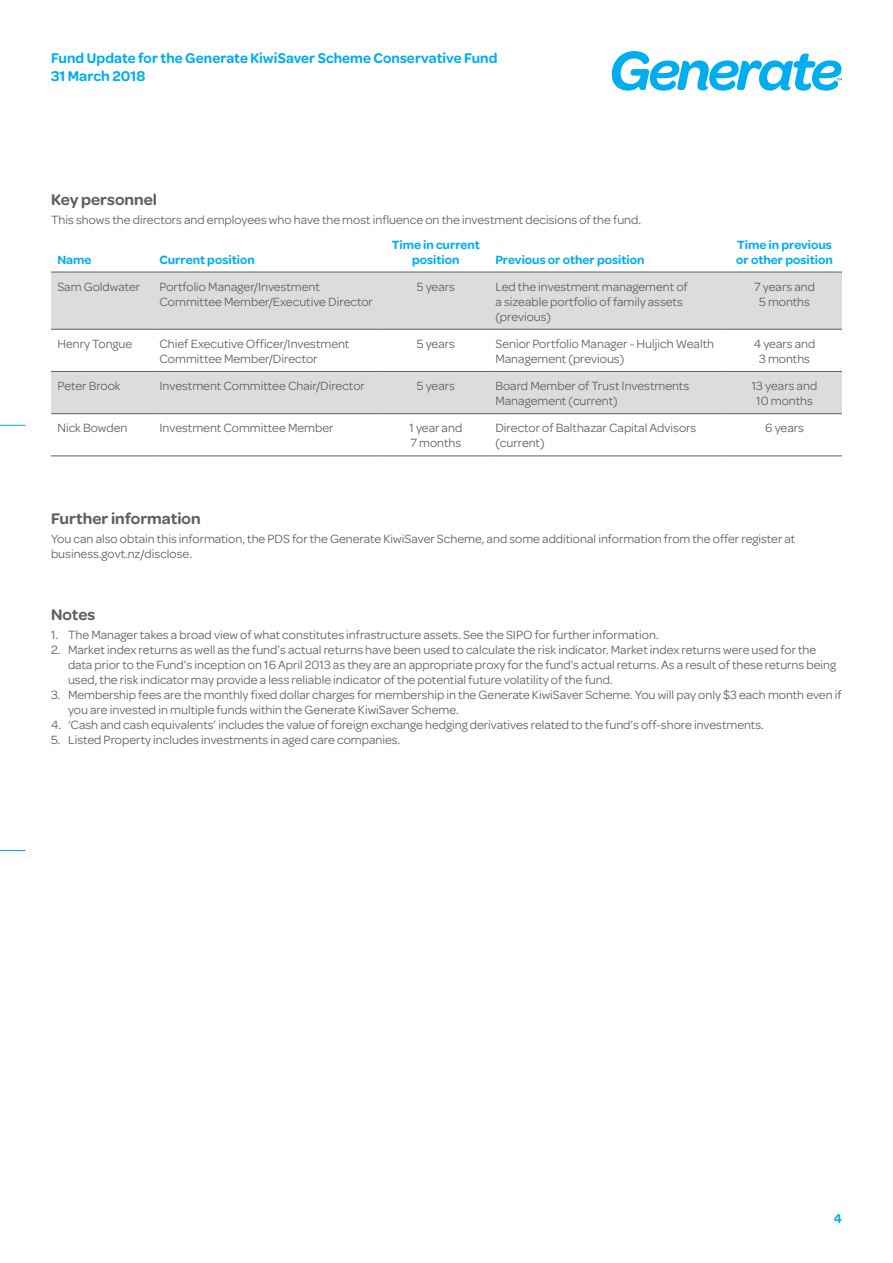
<style>
.page{position:relative;width:893px;height:1263px;background:#fff}
.page>*{position:absolute;margin:0;border:0;box-sizing:border-box;transform-origin:0 0}
.t1{font:600 16.5px "Omnes";color:#5f6062}
.t2{font:600 15px/18px "Omnes";letter-spacing:.005em;color:#00aeef;scale:.96 1}
.t3{font:600 13.5px "Omnes";color:#00aeef}
.t4{font:12.75px/15px "Omnes";color:#5f6062}
.t5{font:600 12.75px/15px "Omnes";color:#00aeef;text-align:center}
</style>
<div class="page">
<svg style="left:612px;top:51px;width:230px;height:40px"></svg>
<svg style="left:0;top:425px;width:26px;height:1px"></svg>
<svg style="left:0;top:850px;width:26px;height:1px"></svg>
<svg style="left:51px;top:273px;width:791px;height:140px;fill:#dbdcdd"></svg>
<hr style="left:51px;top:272px;width:102px;height:1px;background:#5f6062">
<hr style="left:153px;top:272px;width:230px;height:1px;background:#5f6062">
<hr style="left:383px;top:272px;width:106px;height:1px;background:#5f6062">
<hr style="left:489px;top:272px;width:238px;height:1px;background:#5f6062">
<hr style="left:727px;top:272px;width:115px;height:1px;background:#5f6062">
<hr style="left:51px;top:329px;width:102px;height:1px;background:#5f6062">
<hr style="left:153px;top:329px;width:230px;height:1px;background:#5f6062">
<hr style="left:383px;top:329px;width:106px;height:1px;background:#5f6062">
<hr style="left:489px;top:329px;width:238px;height:1px;background:#5f6062">
<hr style="left:727px;top:329px;width:115px;height:1px;background:#5f6062">
<hr style="left:51px;top:371px;width:102px;height:1px;background:#5f6062">
<hr style="left:153px;top:371px;width:230px;height:1px;background:#5f6062">
<hr style="left:383px;top:371px;width:106px;height:1px;background:#5f6062">
<hr style="left:489px;top:371px;width:238px;height:1px;background:#5f6062">
<hr style="left:727px;top:371px;width:115px;height:1px;background:#5f6062">
<hr style="left:51px;top:413px;width:102px;height:1px;background:#5f6062">
<hr style="left:153px;top:413px;width:230px;height:1px;background:#5f6062">
<hr style="left:383px;top:413px;width:106px;height:1px;background:#5f6062">
<hr style="left:489px;top:413px;width:238px;height:1px;background:#5f6062">
<hr style="left:727px;top:413px;width:115px;height:1px;background:#5f6062">
<hr style="left:51px;top:456px;width:102px;height:1px;background:#5f6062">
<hr style="left:153px;top:456px;width:230px;height:1px;background:#5f6062">
<hr style="left:383px;top:456px;width:106px;height:1px;background:#5f6062">
<hr style="left:489px;top:456px;width:238px;height:1px;background:#5f6062">
<hr style="left:727px;top:456px;width:115px;height:1px;background:#5f6062">
<p class="t2" style="left:51px;top:49px;width:467px">Fund Update for the Generate KiwiSaver Scheme Conservative Fund<br>31 March 2018</p>
<p class="t1" style="left:51px;top:190px;width:107px">Key personnel</p>
<p class="t4" style="left:51px;top:212px;width:592px">This shows the directors and employees who have the most influence on the investment decisions of the fund.</p>
<p class="t5" style="left:57px;top:252px;width:36px">Name</p>
<p class="t5" style="left:159px;top:252px;width:97px">Current position</p>
<p class="t5" style="left:392px;top:237px;width:90px">Time in current position</p>
<p class="t5" style="left:495px;top:252px;width:151px">Previous or other position</p>
<p class="t5" style="left:736px;top:237px;width:98px;text-align:left">Time in previous or other position</p>
<p class="t4" style="left:57px;top:279px;width:84px">Sam Goldwater</p>
<p class="t4" style="left:159px;top:279px;width:215px">Portfolio Manager/Investment<br>Committee Member/Executive Director</p>
<p class="t4" style="left:417px;top:279px;width:40px">5 years</p>
<p class="t4" style="left:495px;top:279px;width:194px">Led the investment management of a sizeable portfolio of family assets (previous)</p>
<p class="t4" style="left:754px;top:279px;width:62px;text-align:center">7 years and<br>5 months</p>
<p class="t4" style="left:57px;top:336px;width:76px">Henry Tongue</p>
<p class="t4" style="left:159px;top:336px;width:191px">Chief Executive Officer/Investment<br>Committee Member/Director</p>
<p class="t4" style="left:417px;top:336px;width:40px">5 years</p>
<p class="t4" style="left:495px;top:336px;width:220px">Senior Portfolio Manager - Huljich Wealth<br>Management (previous)</p>
<p class="t4" style="left:754px;top:336px;width:63px;text-align:center">4 years and<br>3 months</p>
<p class="t4" style="left:57px;top:378px;width:65px">Peter Brook</p>
<p class="t4" style="left:159px;top:378px;width:207px">Investment Committee Chair/Director</p>
<p class="t4" style="left:417px;top:378px;width:40px">5 years</p>
<p class="t4" style="left:495px;top:378px;width:195px">Board Member of Trust Investments<br>Management (current)</p>
<p class="t4" style="left:752px;top:378px;width:67px;text-align:center">13 years and<br>10 months</p>
<p class="t4" style="left:57px;top:421px;width:72px">Nick Bowden</p>
<p class="t4" style="left:159px;top:421px;width:175px">Investment Committee Member</p>
<p class="t4" style="left:409px;top:421px;width:54px">1 year and<br>7 months</p>
<p class="t4" style="left:495px;top:421px;width:202px">Director of Balthazar Capital Advisors (current)</p>
<p class="t4" style="left:765px;top:421px;width:40px">6 years</p>
<p class="t1" style="left:51px;top:509px;width:151px">Further information</p>
<p class="t4" style="left:51px;top:531px;width:746px">You can also obtain this information, the PDS for the Generate KiwiSaver Scheme, and some additional information from the offer register at business.govt.nz/disclose.</p>
<p class="t1" style="left:51px;top:605px;width:46px">Notes</p>
<p class="t4" style="left:51px;top:627px;width:609px">1. The Manager takes a broad view of what constitutes infrastructure assets. See the SIPO for further information.</p>
<p class="t4" style="left:68px;top:642px;width:770px;text-indent:-17px">2. Market index returns as well as the fund’s actual returns have been used to calculate the risk indicator. Market index returns were used for the data prior to the Fund’s inception on 16 April 2013 as they are an appropriate proxy for the fund’s actual returns. As a result of these returns being used, the risk indicator may provide a less reliable indicator of the potential future volatility of the fund.</p>
<p class="t4" style="left:68px;top:687px;width:775px;text-indent:-17px">3. Membership fees are the monthly fixed dollar charges for membership in the Generate KiwiSaver Scheme. You will pay only $3 each month even if you are invested in multiple funds within the Generate KiwiSaver Scheme.</p>
<p class="t4" style="left:51px;top:717px;width:714px">4. ‘Cash and cash equivalents’ includes the value of foreign exchange hedging derivatives related to the fund’s off-shore investments.</p>
<p class="t4" style="left:51px;top:732px;width:351px">5. Listed Property includes investments in aged care companies.</p>
<p class="t3" style="left:834px;top:1210px;width:10px">4</p>
</div>
